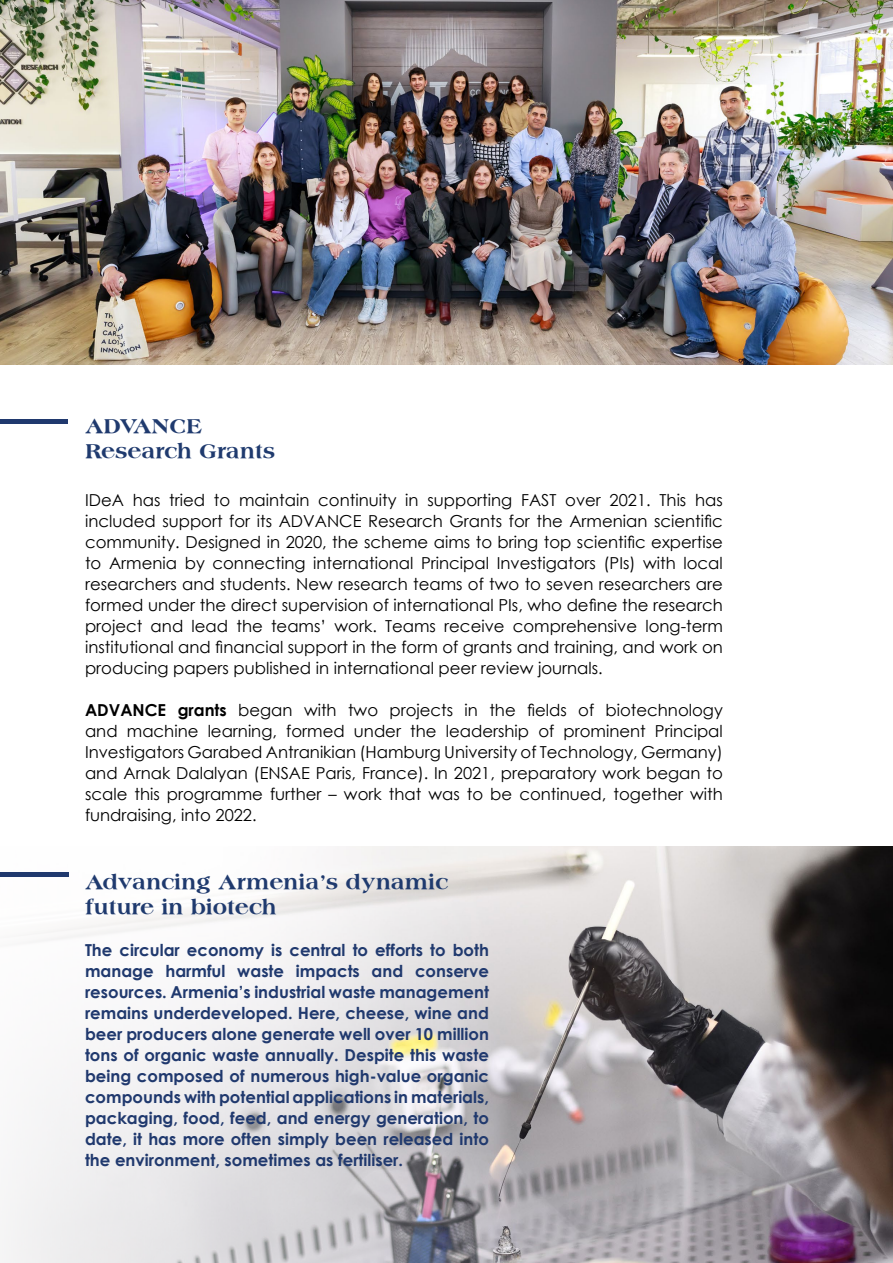
<style>
.page{position:relative;width:893px;height:1263px;background:#fff}
.page>*{position:absolute;margin:0;border:0;box-sizing:border-box;transform-origin:0 0}
.t1{font:800 21px/25.2px "American Classic";color:#1f3a6e}
.t2{font:16.5px/21px "Century Gothic";color:#000;text-align:justify}
.t3{font:700 16.5px/21px "Century Gothic";color:#20396e;text-align:justify}
.s1{font-weight:700}
</style>
<div class="page">
<svg style="left:0;top:846px;width:893px;height:417px"></svg>
<img style="left:0;top:0;width:893px;height:364px">
<hr style="left:0;top:419px;width:68px;height:4px;background:#20396e">
<div style="left:0;top:872px;width:68px;height:5px;background:#20396e"></div>
<p class="t1" style="left:85px;top:414px;width:192px">ADVANCE<br>Research Grants</p>
<p class="t2" style="left:85px;top:489px;width:639px">IDeA has tried to maintain continuity in supporting FAST over 2021. This has included support for its ADVANCE Research Grants for the Armenian scientific community. Designed in 2020, the scheme aims to bring top scientific expertise to Armenia by connecting international Principal Investigators (PIs) with local researchers and students. New research teams of two to seven researchers are formed under the direct supervision of international PIs, who define the research project and lead the teams’ work. Teams receive comprehensive long-term institutional and financial support in the form of grants and training, and work on producing papers published in international peer review journals.</p>
<p class="t2" style="left:85px;top:699px;width:639px"><span class="s1">ADVANCE grants</span> began with two projects in the fields of biotechnology and machine learning, formed under the leadership of prominent Principal Investigators Garabed Antranikian (Hamburg University of Technology, Germany) and Arnak Dalalyan (ENSAE Paris, France). In 2021, preparatory work began to scale this programme further – work that was to be continued, together with fundraising, into 2022.</p>
<p class="t1" style="left:85px;top:869px;width:365px">Advancing Armenia’s dynamic future in biotech</p>
<p class="t3" style="left:85px;top:938px;width:405px">The circular economy is central to efforts to both manage harmful waste impacts and conserve resources. Armenia’s industrial waste management remains underdeveloped. Here, cheese, wine and beer producers alone generate well over 10 million tons of organic waste annually. Despite this waste being composed of numerous high-value organic compounds with potential applications in materials, packaging, food, feed, and energy generation, to date, it has more often simply been released into the environment, sometimes as fertiliser.</p>
</div>
